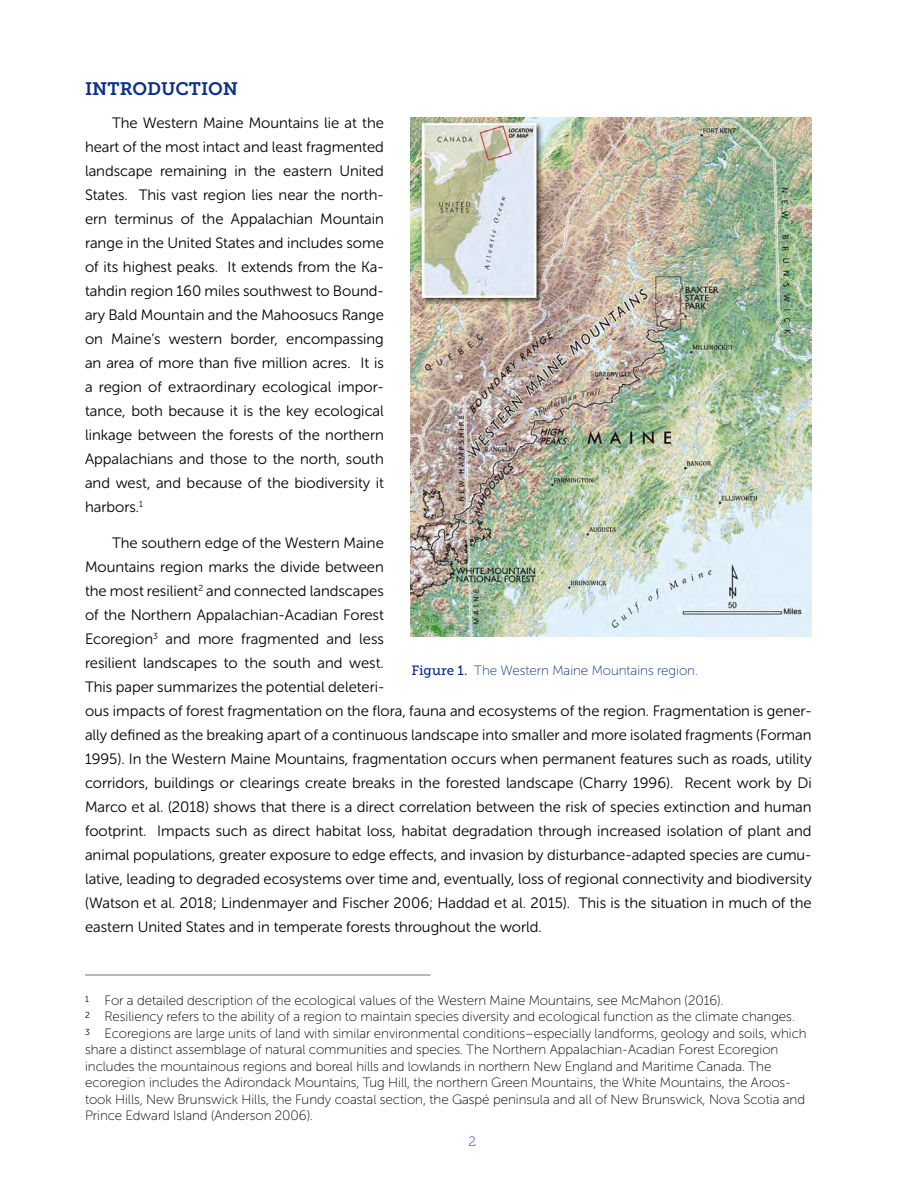
<style>
.page{position:relative;width:918px;height:1188px;background:#fff}
.page>*{position:absolute;margin:0;border:0;box-sizing:border-box;transform-origin:0 0}
.t1{font:18px "Museo Slab 700";letter-spacing:-.005em;color:#0b3087}
.t2{font:15px/24px "Museo Sans Rounded 300";color:#000;text-align:justify}
.t3{font:13.5px/16.5px "Museo Sans Rounded 100";color:#000}
.t4{font:13.5px "Museo Sans Rounded 100";color:#0b3087}
.t5{font:13.5px "Museo Slab 100";color:#204997}
.s1{font-family:"Museo Slab 500"}
</style>
<div class="page">
<hr style="left:85px;top:975px;width:346px;height:1px;background:#707172">
<img style="left:411px;top:117px;width:401px;height:519px">
<p class="t1" style="left:85px;top:78px;width:155px">INTRODUCTION</p>
<p class="t2" style="left:85px;top:110px;width:300px;text-indent:27px">The Western Maine Mountains lie at the heart of the most intact and least fragmented landscape remaining in the eastern United States. This vast region lies near the north&shy;ern terminus of the Appalachian Mountain range in the United States and includes some of its highest peaks. It extends from the Ka&shy;tahdin region 160 miles southwest to Bound&shy;ary Bald Mountain and the Mahoosucs Range on Maine’s western border, encompassing an area of more than five million acres. It is a region of extraordinary ecological impor&shy;tance, both because it is the key ecological linkage between the forests of the northern Appalachians and those to the north, south and west, and because of the biodiversity it harbors.<sup>1</sup></p>
<p class="t2" style="left:85px;top:530px;width:728px;text-align:left;text-indent:27px">The southern edge of the Western Maine<br>Mountains region marks the divide between<br>the most resilient<sup>2</sup> and connected landscapes<br>of the Northern Appalachian-Acadian Forest<br>Ecoregion<sup>3</sup> and more fragmented and less<br>resilient landscapes to the south and west.<br>This paper summarizes the potential deleteri-<br>ous impacts of forest fragmentation on the flora, fauna and ecosystems of the region. Fragmentation is gener&shy;ally defined as the breaking apart of a continuous landscape into smaller and more isolated fragments (Forman 1995). In the Western Maine Mountains, fragmentation occurs when permanent features such as roads, utility corridors, buildings or clearings create breaks in the forested landscape (Charry 1996). Recent work by Di Marco et al. (2018) shows that there is a direct correlation between the risk of species extinction and human footprint. Impacts such as direct habitat loss, habitat degradation through increased isolation of plant and animal populations, greater exposure to edge effects, and invasion by disturbance-adapted species are cumu&shy;lative, leading to degraded ecosystems over time and, eventually, loss of regional connectivity and biodiversity (Watson et al. 2018; Lindenmayer and Fischer 2006; Haddad et al. 2015). This is the situation in much of the eastern United States and in temperate forests throughout the world.</p>
<p class="t4" style="left:411px;top:663px;width:288px"><span class="s1">Figure 1.</span> The Western Maine Mountains region.</p>
<p class="t3" style="left:85px;top:992px;width:723px"><sup>1</sup> For a detailed description of the ecological values of the Western Maine Mountains, see McMahon (2016).<br><sup>2</sup> Resiliency refers to the ability of a region to maintain species diversity and ecological function as the climate changes.<br><sup>3</sup> Ecoregions are large units of land with similar environmental conditions–especially landforms, geology and soils, which share a distinct assemblage of natural communities and species. The Northern Appalachian-Acadian Forest Ecoregion includes the mountainous regions and boreal hills and lowlands in northern New England and Maritime Canada. The ecoregion includes the Adirondack Mountains, Tug Hill, the northern Green Mountains, the White Mountains, the Aroos&shy;took Hills, New Brunswick Hills, the Fundy coastal section, the Gaspé peninsula and all of New Brunswick, Nova Scotia and Prince Edward Island (Anderson 2006).</p>
<p class="t5" style="left:469px;top:1134px;width:9px">2</p>
</div>
